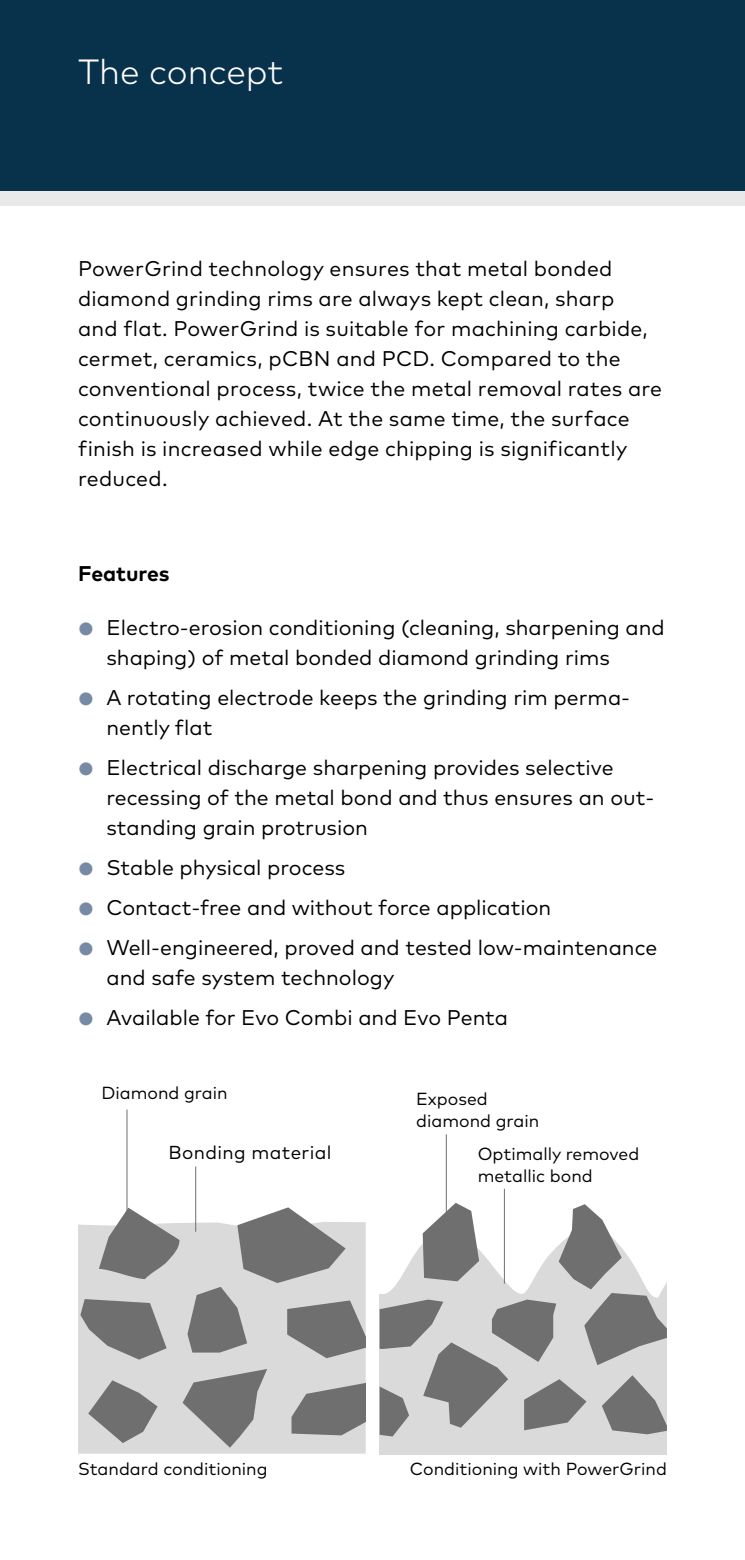
<style>
.page{position:relative;width:745px;height:1560px;background:#fff}
.page>*{position:absolute;margin:0;border:0;box-sizing:border-box;transform-origin:0 0}
.Headline_14pt_light{font:300 35px "Mark OT";color:#fff}
.Auflistung__Punkt_8{font:21.25px/30px "Mark OT";color:#000}
.Lauftext_8_5pt{font:21.25px/30px "Mark OT";letter-spacing:.01em;color:#000}
.Titel_Lauftext{font:700 21.25px "Mark OT";letter-spacing:-.005em;color:#000}
.Grafik_Text_7_5pt_li{font:18.75px "Mark OT";letter-spacing:.02em;color:#000}
.Lauftext_7pt{font:17.5px/22.5px "Mark OT";color:#000}
.s1{font-size:17.5px;color:#778aa4}
</style>
<div class="page">
<div style="left:0;top:0;width:744px;height:191px;background:#08314c"></div>
<div style="left:0;top:191px;width:744px;height:15px;background:#e9e9e9"></div>
<div style="left:379px;top:1436px;width:287px;height:17px;background:#dadada"></div>
<svg style="left:379px;top:1202px;width:287px;height:234px"></svg>
<div style="left:78px;top:1223px;width:287px;height:230px;background:#dadada"></div>
<svg style="left:99px;top:1207px;width:80px;height:71px"></svg>
<svg style="left:88px;top:1380px;width:69px;height:62px;background:#9d9c9c"></svg>
<svg style="left:80px;top:1298px;width:86px;height:61px;background:#939292"></svg>
<svg style="left:187px;top:1207px;width:178px;height:150px;background:#afafaf"></svg>
<svg style="left:182px;top:1368px;width:85px;height:79px;background:#9f9f9f"></svg>
<svg style="left:291px;top:1380px;width:74px;height:55px;background:#8b8b8b"></svg>
<hr style="left:445px;top:1134px;width:1px;height:78px;background:#706f6f">
<hr style="left:503px;top:1189px;width:1px;height:93px;background:#706f6f">
<hr style="left:126px;top:1109px;width:1px;height:103px;background:#706f6f">
<hr style="left:195px;top:1166px;width:1px;height:65px;background:#706f6f">
<p class="Headline_14pt_light" style="left:78px;top:51px;width:207px">The concept</p>
<p class="Lauftext_8_5pt" style="left:78px;top:253px;width:585px">PowerGrind technology ensures that metal bonded diamond grinding rims are always kept clean, sharp<br>and flat. PowerGrind is suitable for machining carbide, cermet, ceramics, pCBN and PCD. Compared to the conventional process, twice the metal removal rates are continuously achieved. At the same time, the surface finish is increased while edge chipping is significantly reduced.</p>
<p class="Titel_Lauftext" style="left:78px;top:559px;width:93px">Features</p>
<p class="Auflistung__Punkt_8" style="left:106px;top:612px;width:559px;text-indent:-28px"><span class="s1">●</span> Electro-erosion conditioning (cleaning, sharpening and shaping) of metal bonded diamond grinding rims</p>
<p class="Auflistung__Punkt_8" style="left:106px;top:682px;width:525px;text-indent:-28px"><span class="s1">●</span> A rotating electrode keeps the grinding rim perma&shy;nently flat</p>
<p class="Auflistung__Punkt_8" style="left:106px;top:752px;width:549px;text-indent:-28px"><span class="s1">●</span> Electrical discharge sharpening provides selective recessing of the metal bond and thus ensures an out&shy;standing grain protrusion</p>
<p class="Auflistung__Punkt_8" style="left:78px;top:852px;width:268px"><span class="s1">●</span> Stable physical process</p>
<p class="Auflistung__Punkt_8" style="left:78px;top:892px;width:474px"><span class="s1">●</span> Contact-free and without force application</p>
<p class="Auflistung__Punkt_8" style="left:106px;top:932px;width:552px;text-indent:-28px"><span class="s1">●</span> Well-engineered, proved and tested low-maintenance and safe system technology</p>
<p class="Auflistung__Punkt_8" style="left:78px;top:1002px;width:431px"><span class="s1">●</span> Available for Evo Combi and Evo Penta</p>
<p class="Lauftext_7pt" style="left:101px;top:1081px;width:128px">Diamond grain</p>
<p class="Grafik_Text_7_5pt_li" style="left:168px;top:1140px;width:164px">Bonding material</p>
<p class="Lauftext_7pt" style="left:416px;top:1087px;width:125px">Exposed diamond grain</p>
<p class="Lauftext_7pt" style="left:477px;top:1141px;width:163px">Optimally removed metallic bond</p>
<p class="Lauftext_7pt" style="left:78px;top:1456px;width:191px">Standard conditioning</p>
<p class="Lauftext_7pt" style="left:409px;top:1456px;width:258px">Conditioning with PowerGrind</p>
</div>
